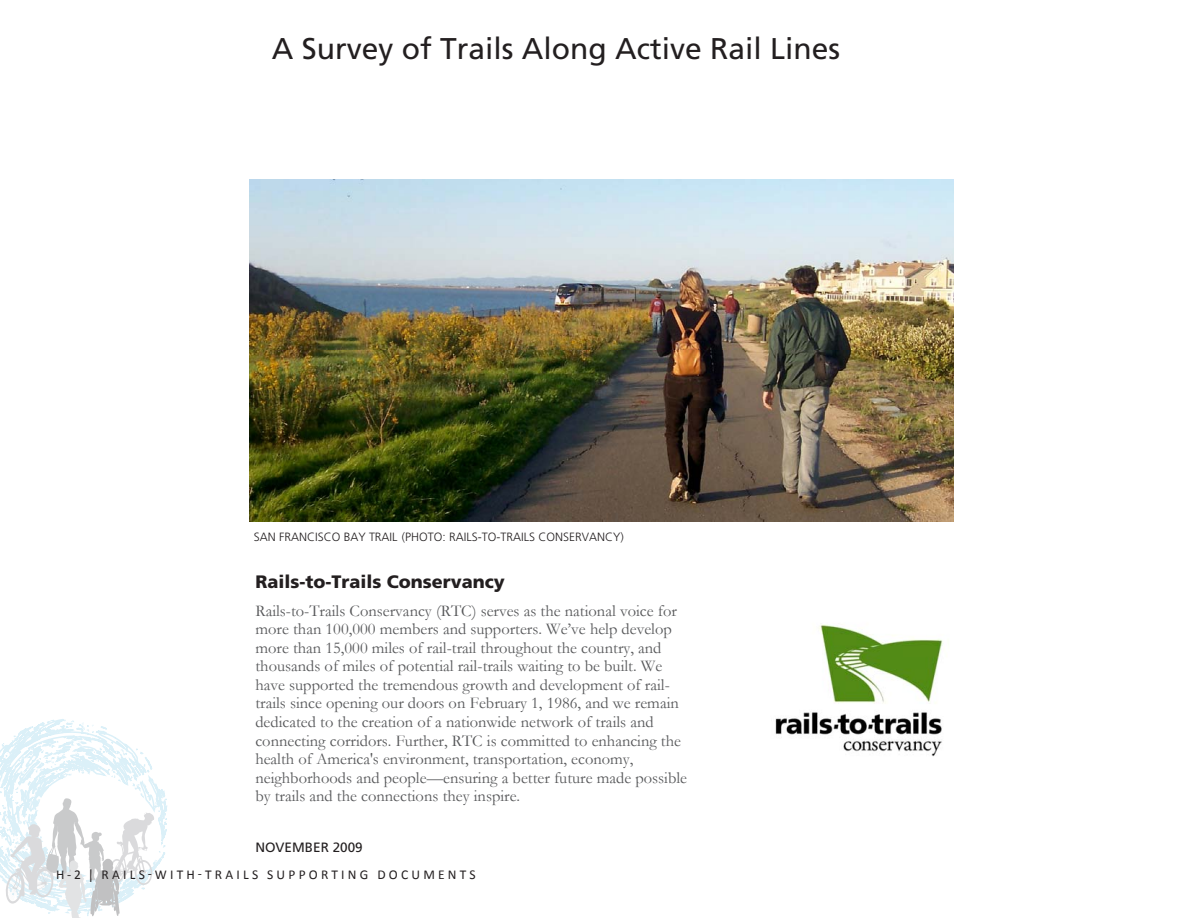
<style>
.page{position:relative;width:1188px;height:918px;background:#fff}
.page>*{position:absolute;margin:0;border:0;box-sizing:border-box;transform-origin:0 0}
.t1{font:30px "Frutiger LT Std";color:#231f20}
.t2{font:900 18px "Frutiger LT Std";color:#231f20}
.t3{font:16.5px/18.6px "Garamond";color:#57585a}
.t4{font:13.5px "Calibri";letter-spacing:.24em;color:#231f20}
.t5{font:13.5px "Frutiger LT Std";color:#231f20}
.t6{font:300 12px "Frutiger LT Std";color:#231f20}
.s1{font-family:"Arial"}
</style>
<div class="page">
<svg style="left:0;top:719px;width:167px;height:199px"></svg>
<img style="left:250px;top:180px;width:704px;height:341px">
<img style="left:775px;top:624px;width:168px;height:133px">
<p class="t1" style="left:272px;top:31px;width:570px">A Survey of Trails Along Active Rail Lines</p>
<p class="t6" style="left:254px;top:530px;width:372px">SAN FRANCISCO BAY TRAIL (PHOTO: RAILS-TO-TRAILS CONSERVANCY)</p>
<p class="t2" style="left:255px;top:571px;width:251px">Rails-to-Trails Conservancy</p>
<p class="t3" style="left:255px;top:601px;width:433px">Rails-to-Trails Conservancy (RTC) serves as the national voice for more than 100,000 members and supporters. We’ve help develop more than 15,000 miles of rail-trail throughout the country, and thousands of miles of potential rail-trails waiting to be built. We have supported the tremendous growth and development of rail&shy;trails since opening our doors on February 1, 1986, and we remain dedicated to the creation of a nationwide network of trails and connecting corridors. Further, RTC is committed to enhancing the health of America's environment, transportation, economy, neighborhoods and people—ensuring a better future made possible by trails and the connections they inspire.</p>
<p class="t5" style="left:255px;top:839px;width:109px">NOVEMBER 2009</p>
<p class="t4" style="left:56px;top:866px;width:421px">H-2 <span class="s1">|</span> RAILS-WITH-TRAILS SUPPORTING DOCUMENTS</p>
</div>
